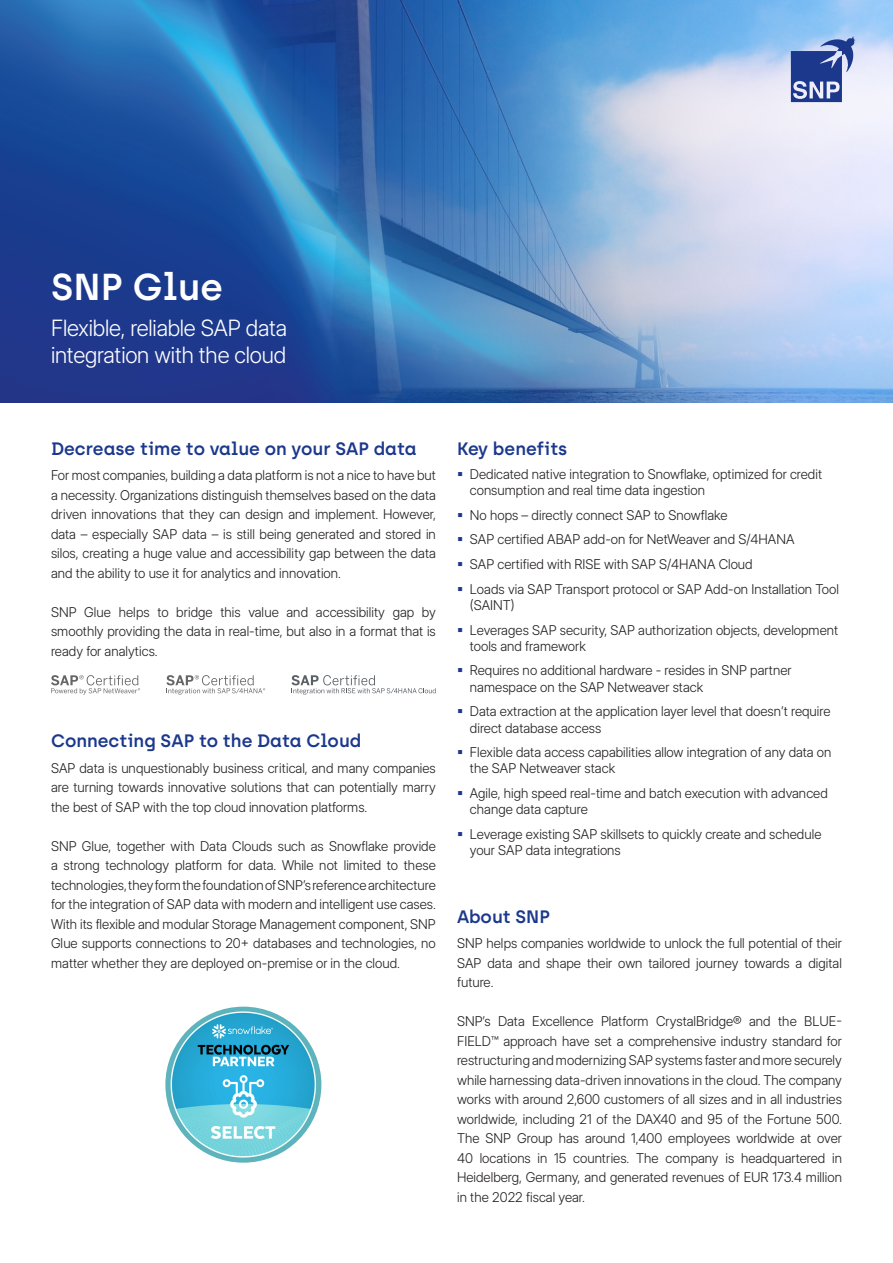
<style>
.page{position:relative;width:893px;height:1263px;background:#fff}
.page>*{position:absolute;margin:0;border:0;box-sizing:border-box;transform-origin:0 0}
.t1{font:600 37.5px "Archia";color:#fff}
.t2{font:300 22.5px "Inter Display";letter-spacing:-.01em;color:#fff}
.t3{font:600 18px "Archia";color:#1b388c}
.t4{font:300 13.5px/19.5px "Inter Display";color:#231f20}
</style>
<div class="page">
<img style="left:0;top:0;width:893px;height:402px">
<svg style="left:791px;top:36px;width:65px;height:66px"></svg>
<img style="left:165px;top:1007px;width:156px;height:156px;border-radius:78px">
<svg style="left:291px;top:675px;width:145px;height:20px"></svg>
<svg style="left:166px;top:675px;width:99px;height:20px"></svg>
<svg style="left:51px;top:675px;width:89px;height:20px"></svg>
<h1 class="t1" style="left:51px;top:264px;width:174px">SNP Glue</h1>
<h2 class="t2" style="left:51px;top:312px;width:238px">Flexible, reliable SAP data</h2>
<h2 class="t2" style="left:51px;top:339px;width:237px">integration with the cloud</h2>
<h3 class="t3" style="left:51px;top:437px;width:367px">Decrease time to value on your SAP data</h3>
<p class="t4" style="left:51px;top:465px;width:386px;text-align:justify">For most companies, building a data platform is not a nice to have but a necessity. Organizations distinguish themselves based on the data driven innovations that they can design and implement. However, data – especially SAP data – is still being generated and stored in silos, creating a huge value and accessibility gap between the data and the ability to use it for analytics and innovation.</p>
<p class="t4" style="left:51px;top:602px;width:386px;text-align:justify">SNP Glue helps to bridge this value and accessibility gap by smoothly providing the data in real-time, but also in a format that is ready for analytics.</p>
<h3 class="t3" style="left:51px;top:730px;width:312px">Connecting SAP to the Data Cloud</h3>
<p class="t4" style="left:51px;top:758px;width:386px;text-align:justify">SAP data is unquestionably business critical, and many companies are turning towards innovative solutions that can potentially marry the best of SAP with the top cloud innovation platforms.</p>
<p class="t4" style="left:51px;top:836px;width:386px;text-align:justify">SNP Glue, together with Data Clouds such as Snowflake provide a strong technology platform for data. While not limited to these technologies, they form the foundation of SNP’s reference architecture for the integration of SAP data with modern and intelligent use cases.<br>With its flexible and modular Storage Management component, SNP Glue supports connections to 20+ databases and technologies, no matter whether they are deployed on-premise or in the cloud.</p>
<h3 class="t3" style="left:457px;top:437px;width:112px">Key benefits</h3>
<p class="t4" style="left:470px;top:465px;width:354px;line-height:16.2px">Dedicated native integration to Snowflake, optimized for credit consumption and real time data ingestion</p>
<p class="t4" style="left:470px;top:505px;width:259px">No hops – directly connect SAP to Snowflake</p>
<p class="t4" style="left:470px;top:529px;width:326px">SAP certified ABAP add-on for NetWeaver and S/4HANA</p>
<p class="t4" style="left:470px;top:554px;width:284px">SAP certified with RISE with SAP S/4HANA Cloud</p>
<p class="t4" style="left:470px;top:580px;width:371px;line-height:16.2px">Loads via SAP Transport protocol or SAP Add-on Installation Tool (SAINT)</p>
<p class="t4" style="left:470px;top:621px;width:370px;line-height:16.2px">Leverages SAP security, SAP authorization objects, development tools and framework</p>
<p class="t4" style="left:470px;top:662px;width:323px;line-height:16.2px">Requires no additional hardware - resides in SNP partner namespace on the SAP Netweaver stack</p>
<p class="t4" style="left:470px;top:703px;width:362px;line-height:16.2px">Data extraction at the application layer level that doesn’t require direct database access</p>
<p class="t4" style="left:470px;top:744px;width:363px;line-height:16.2px">Flexible data access capabilities allow integration of any data on the SAP Netweaver stack</p>
<p class="t4" style="left:470px;top:785px;width:359px;line-height:16.2px">Agile, high speed real-time and batch execution with advanced change data capture</p>
<p class="t4" style="left:470px;top:826px;width:353px;line-height:16.2px">Leverage existing SAP skillsets to quickly create and schedule your SAP data integrations</p>
<h3 class="t3" style="left:457px;top:905px;width:94px">About SNP</h3>
<p class="t4" style="left:457px;top:933px;width:386px;text-align:justify">SNP helps companies worldwide to unlock the full potential of their SAP data and shape their own tailored journey towards a digital future.</p>
<p class="t4" style="left:457px;top:1011px;width:386px;text-align:justify">SNP’s Data Excellence Platform CrystalBridge® and the BLUE-FIELD™ approach have set a comprehensive industry standard for restructuring and modernizing SAP systems faster and more securely while harnessing data-driven innovations in the cloud. The company works with around 2,600 customers of all sizes and in all industries worldwide, including 21 of the DAX40 and 95 of the Fortune 500.<br>The SNP Group has around 1,400 employees worldwide at over 40 locations in 15 countries. The company is headquartered in Heidelberg, Germany, and generated revenues of EUR 173.4 million in the 2022 fiscal year.</p>
</div>
